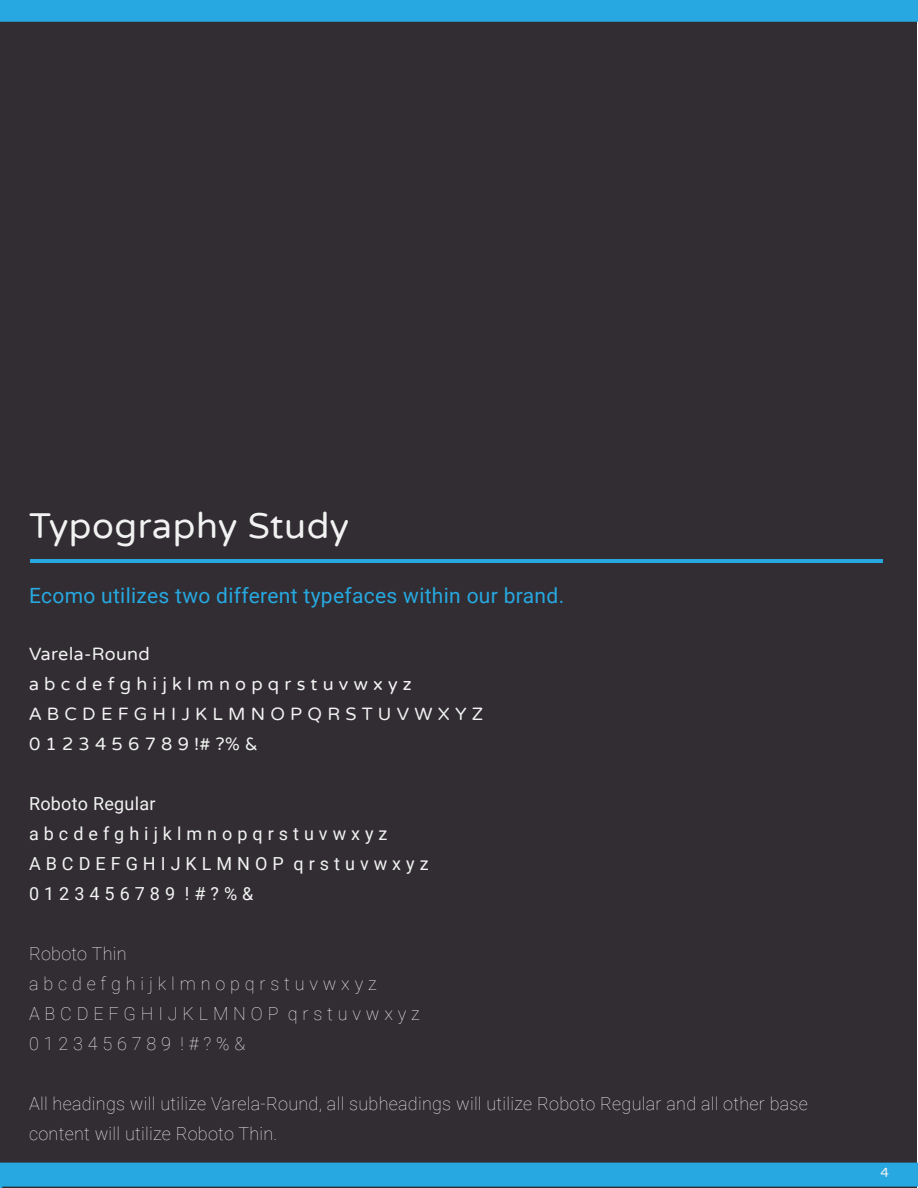
<style>
.page{position:relative;width:918px;height:1188px;background:#fff}
.page>*{position:absolute;margin:0;border:0;box-sizing:border-box;transform-origin:0 0}
.t1{font:36px "Varela Round";letter-spacing:.015em;color:#f1f2f1}
.t2{font:21px "Roboto";letter-spacing:.015em;color:#27a8e0}
.t3{font:100 18px/30px "Roboto";letter-spacing:.015em;color:#f1f2f1}
.t4{font:18px/30px "Roboto";letter-spacing:.015em;color:#f1f2f1}
.t5{font:18px/30px "Varela Round";letter-spacing:.015em;color:#f1f2f1}
.t6{font:13.5px "Varela Round";color:#f1f2f1}
</style>
<div class="page">
<div style="left:0;top:0;width:916px;height:1188px;background:#312d32"></div>
<div style="left:0;top:0;width:918px;height:22px;background:#27a8e0"></div>
<svg style="left:0;top:1163px;width:918px;height:25px;background:#27a1d6"></svg>
<hr style="left:30px;top:559px;width:853px;height:3px;background:#27a8e0">
<h1 class="t1" style="left:29px;top:505px;width:322px">Typography Study</h1>
<p class="t2" style="left:29px;top:580px;width:537px">Ecomo utilizes two different typefaces within our brand.</p>
<p class="t5" style="left:29px;top:639px;width:456px">Varela-Round<br>a b c d e f g h i j k l m n o p q r s t u v w x y z<br>A B C D E F G H I J K L M N O P Q R S T U V W X Y Z<br>0 1 2 3 4 5 6 7 8 9 !# ?% &amp;</p>
<p class="t4" style="left:29px;top:788px;width:401px">Roboto Regular<br>a b c d e f g h i j k l m n o p q r s t u v w x y z<br>A B C D E F G H I J K L M N O P q r s t u v w x y z<br>0 1 2 3 4 5 6 7 8 9 ! # ? % &amp;</p>
<p class="t3" style="left:29px;top:938px;width:392px">Roboto Thin<br>a b c d e f g h i j k l m n o p q r s t u v w x y z<br>A B C D E F G H I J K L M N O P q r s t u v w x y z<br>0 1 2 3 4 5 6 7 8 9 ! # ? % &amp;</p>
<p class="t3" style="left:29px;top:1088px;width:780px">All headings will utilize Varela-Round, all subheadings will utilize Roboto Regular and all other base content will utilize Roboto Thin.</p>
<p class="t6" style="left:880px;top:1165px;width:10px">4</p>
</div>
